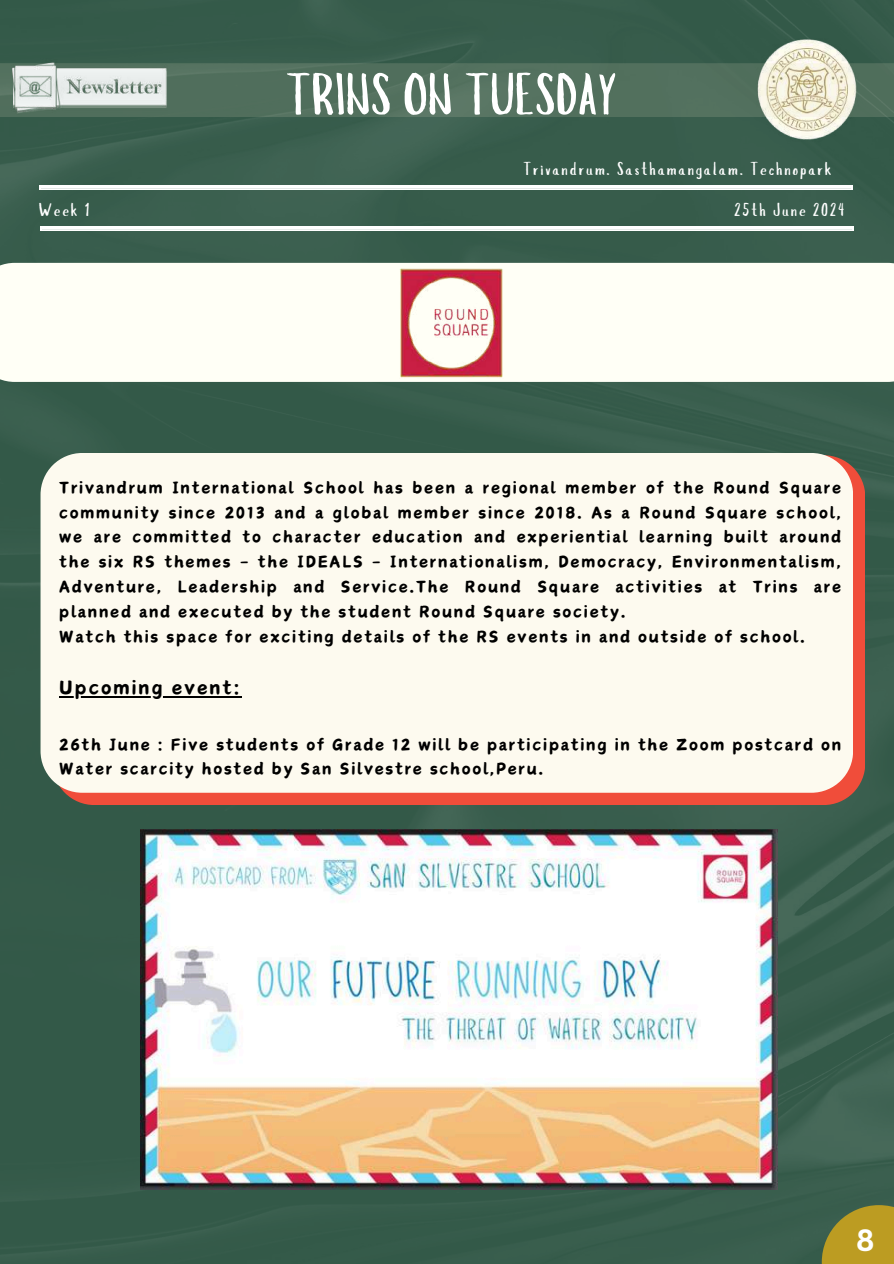
<style>
.page{position:relative;width:894px;height:1264px;background:#fff}
.page>*{position:absolute;margin:0;border:0;box-sizing:border-box;transform-origin:0 0}
.t1{font:57px "Slopes";color:#fff}
.t2{font:700 30px "Canva Sans";color:#fff}
.t3{font:21px "Canva Champion";letter-spacing:.1em;color:#000}
.t4{font:18px/24.8px "Canva Champion";letter-spacing:.1em;color:#000}
.t5{font:18px "Slopes";letter-spacing:.1em;color:#fff}
</style>
<div class="page">
<img style="left:0;top:0;width:893px;height:1263px">
<div style="left:0;top:263px;width:893px;height:119px;background:#fffff6"></div>
<svg style="left:53px;top:455px;width:811px;height:350px;background:#e75e4b"></svg>
<div style="left:40px;top:453px;width:812px;height:339px;background:#fdfaef"></div>
<img style="left:336px;top:257px;width:229px;height:131px">
<svg style="left:821px;top:1205px;width:72px;height:58px;background:#a39029"></svg>
<img style="left:651px;top:39px;width:242px;height:135px">
<svg style="left:39px;top:185px;width:812px;height:4px"></svg>
<svg style="left:0;top:63px;width:893px;height:54px;background:#657e6b"></svg>
<svg style="left:40px;top:226px;width:812px;height:4px"></svg>
<img style="left:6px;top:59px;width:166px;height:55px">
<hr style="left:59px;top:696px;width:182px;height:1px;background:#000">
<img style="left:141px;top:829px;width:635px;height:360px">
<h1 class="t1" style="left:285px;top:72px;width:333px">TRINS ON TUESDAY</h1>
<p class="t5" style="left:523px;top:161px;width:310px">Trivandrum. Sasthamangalam. Technopark</p>
<p class="t5" style="left:39px;top:202px;width:52px">Week 1</p>
<p class="t5" style="left:734px;top:202px;width:112px">25th June 2024</p>
<p class="t4" style="left:59px;top:474px;width:783px">Trivandrum International School has been a regional member of the Round Square community since 2013 and a global member since 2018. As a Round Square school, we are committed to character education and experiential learning built around the six RS themes – the IDEALS – Internationalism, Democracy, Environmentalism, Adventure, Leadership and Service.The Round Square activities at Trins are planned and executed by the student Round Square society.<br>Watch this space for exciting details of the RS events in and outside of school.</p>
<p class="t3" style="left:59px;top:676px;width:181px">Upcoming event:</p>
<p class="t4" style="left:59px;top:731px;width:783px">26th June : Five students of Grade 12 will be participating in the Zoom postcard on<br>Water scarcity hosted by San Silvestre school,Peru.</p>
<h2 class="t2" style="left:855px;top:1219px;width:20px">8</h2>
</div>
